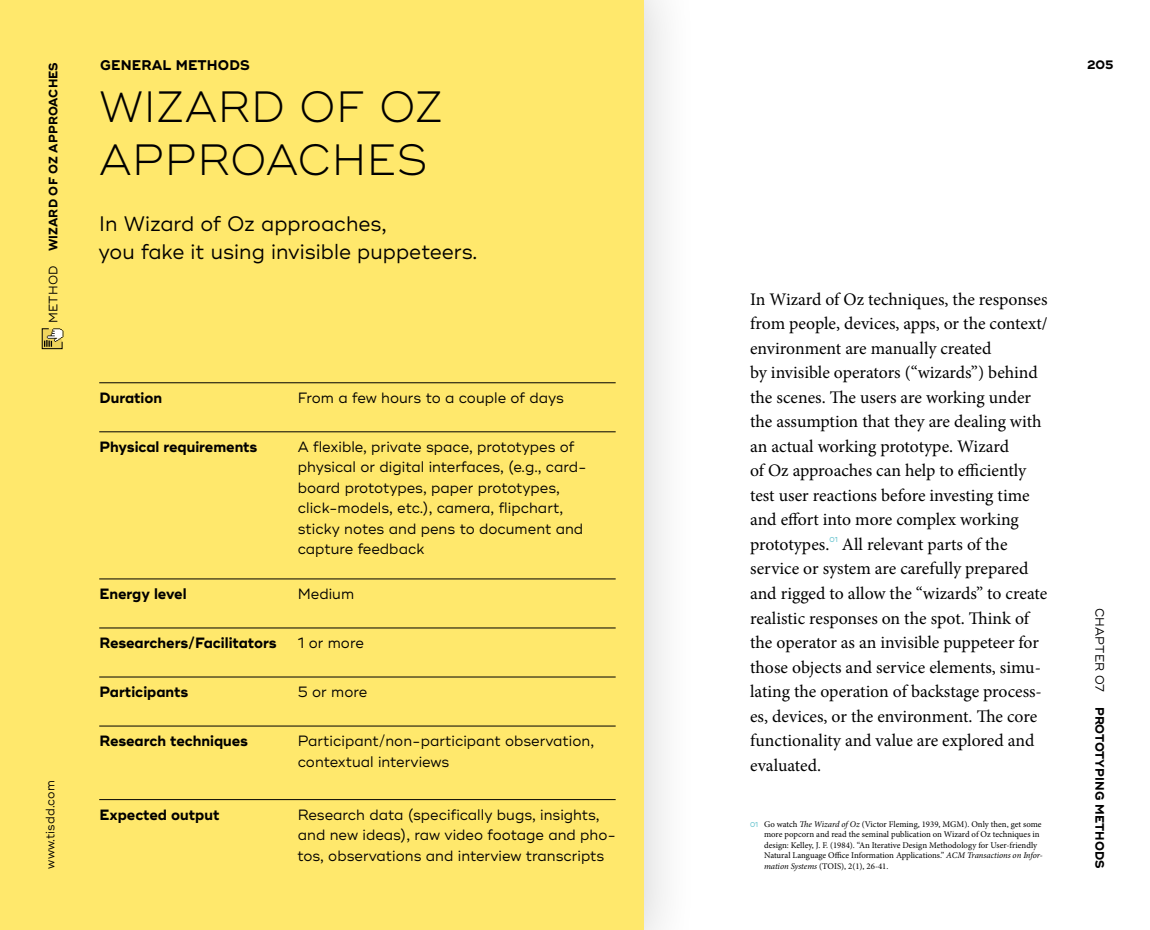
<style>
.page{position:relative;width:1150px;height:930px;background:#fff}
.page>*{position:absolute;margin:0;border:0;box-sizing:border-box;transform-origin:0 0}
._2_Headline_Normal{font:300 43.75px/52.5px "Ridley Grotesk";letter-spacing:.01em;color:#000;scale:.96 1}
._3_Introduction{font:21px/28px "Ridley Grotesk";color:#000;scale:.96 1}
.text_wo__indent{font:17.68px/24.5px "Minion Pro";color:#000}
.info_insert_listing{font:14.88px/20.5px "Ridley Grotesk";color:#000;scale:.96 1}
.info_insert_listing-2{font:700 14.88px "Ridley Grotesk";color:#000;scale:.96 1}
._1_Methods_Catchline{font:700 14px "Ridley Grotesk";letter-spacing:.01em;color:#000;scale:.96 1}
.t1{font:700 12.25px "Ridley Grotesk";letter-spacing:.01em;color:#000;scale:.96 1}
.t2{font:12.25px "Ridley Grotesk";letter-spacing:.01em;color:#000;scale:.96 1}
.Footnote{font:8.75px/10.5px "Minion Pro";color:#000}
.text_wo__indent-2{font:500 7.17px "Ridley Grotesk";color:#63c2cd;scale:.9 1}
.s1{font-weight:400}
.s2{color:#fff}
.s3{font-family:"Ridley Grotesk";font-weight:500;font-size:7px;color:#63c2cd}
.s4{font-style:italic}
</style>
<div class="page">
<div style="left:0;top:0;width:699px;height:929px;background:#000;opacity:.2"></div>
<div style="left:0;top:0;width:644px;height:929px;background:#ffe86c"></div>
<svg style="left:42px;top:328px;width:21px;height:21px"></svg>
<hr style="left:99px;top:382px;width:517px;height:1px;background:#000">
<hr style="left:99px;top:431px;width:517px;height:1px;background:#000">
<hr style="left:99px;top:578px;width:517px;height:1px;background:#000">
<hr style="left:99px;top:627px;width:517px;height:1px;background:#000">
<hr style="left:99px;top:676px;width:517px;height:1px;background:#000">
<hr style="left:99px;top:725px;width:517px;height:1px;background:#000">
<hr style="left:99px;top:799px;width:517px;height:1px;background:#000">
<p class="t1" style="left:46px;top:323px;width:273px;rotate:-90deg"><span class="s1">METHOD</span> WIZARD OF OZ APPROACHES</p>
<p class="t2" style="left:43px;top:868px;width:93px;rotate:-90deg">www.tisdd.com</p>
<p class="_1_Methods_Catchline" style="left:100px;top:57px;width:157px">GENERAL METHODS</p>
<p class="_2_Headline_Normal" style="left:99px;top:82px;width:360px">WIZARD OF OZ<br>APPROACHES</p>
<p class="_3_Introduction" style="left:99px;top:210px;width:396px">In Wizard of Oz approaches,<br>you fake it using invisible puppeteers.</p>
<p class="info_insert_listing-2" style="left:99px;top:388px;width:67px">Duration</p>
<p class="info_insert_listing" style="left:298px;top:387px;width:279px">From a few hours to a couple of days</p>
<p class="info_insert_listing-2" style="left:99px;top:437px;width:166px">Physical requirements</p>
<p class="info_insert_listing" style="left:298px;top:436px;width:302px">A flexible, private space, prototypes of physical or digital interfaces, (e.g., card&shy;board prototypes, paper prototypes, click-models, etc.), camera, flipchart, sticky notes and pens to document and capture feedback</p>
<p class="info_insert_listing-2" style="left:99px;top:584px;width:92px">Energy level</p>
<p class="info_insert_listing" style="left:298px;top:583px;width:60px">Medium</p>
<p class="info_insert_listing-2" style="left:99px;top:633px;width:186px">Researchers/Facilitators</p>
<p class="info_insert_listing" style="left:298px;top:632px;width:70px">1 or more</p>
<p class="info_insert_listing-2" style="left:99px;top:682px;width:94px">Participants</p>
<p class="info_insert_listing" style="left:298px;top:681px;width:74px">5 or more</p>
<p class="info_insert_listing-2" style="left:99px;top:731px;width:156px">Research techniques</p>
<p class="info_insert_listing" style="left:298px;top:730px;width:310px">Participant/non-participant observation, contextual interviews</p>
<p class="info_insert_listing-2" style="left:99px;top:805px;width:127px">Expected output</p>
<p class="info_insert_listing" style="left:297px;top:804px;width:333px">Research data (specifically bugs, insights, and new ideas), raw -video footage and pho&shy;tos, observations and interview transcripts</p>
<p class="t1" style="left:1087px;top:58px;width:29px">205</p>
<p class="text_wo__indent" style="left:750px;top:287px;width:299px">In Wizard of Oz techniques, the responses from people, devices, apps, or the context/ environment are manually created<br>by invisible operators (“wizards”) behind the scenes. The users are working under the assumption that they are dealing with an actual working prototype. Wizard<br>of Oz approaches can help to efficiently test user reactions before investing time and effort into more complex working prototypes.</p>
<p class="text_wo__indent-2" style="left:829px;top:535px;width:11px">01</p>
<p class="text_wo__indent" style="left:750px;top:532px;width:299px;text-indent:92px">All relevant parts of the service or system are carefully prepared and rigged to allow the “wizards” to create realistic responses on the spot. Think of the operator as an invisible puppeteer for those objects and service elements, simu&shy;lating the operation of backstage process&shy;es, devices, or the environment. The core functionality and value are explored and evaluated. <span class="s2">▶</span></p>
<p class="Footnote" style="left:764px;top:818px;width:280px;text-indent:-14px"><span class="s3">01</span> Go watch <span class="s4">The Wizard of Oz</span> (Victor Fleming, 1939, MGM). Only then, get some more popcorn and read the seminal publication on Wizard of Oz techniques in design: Kelley, J. F. (1984). “An Iterative Design Methodology for User-friendly Natural Language Office Information Applications.” <span class="s4">ACM Transactions on Infor&shy;mation Systems</span> (TOIS), 2(1), 26-41.</p>
<p class="t1" style="left:1107px;top:607px;width:273px;rotate:90deg"><span class="s1">CHAPTER 07</span> PROTOTYPING METHODS</p>
</div>
